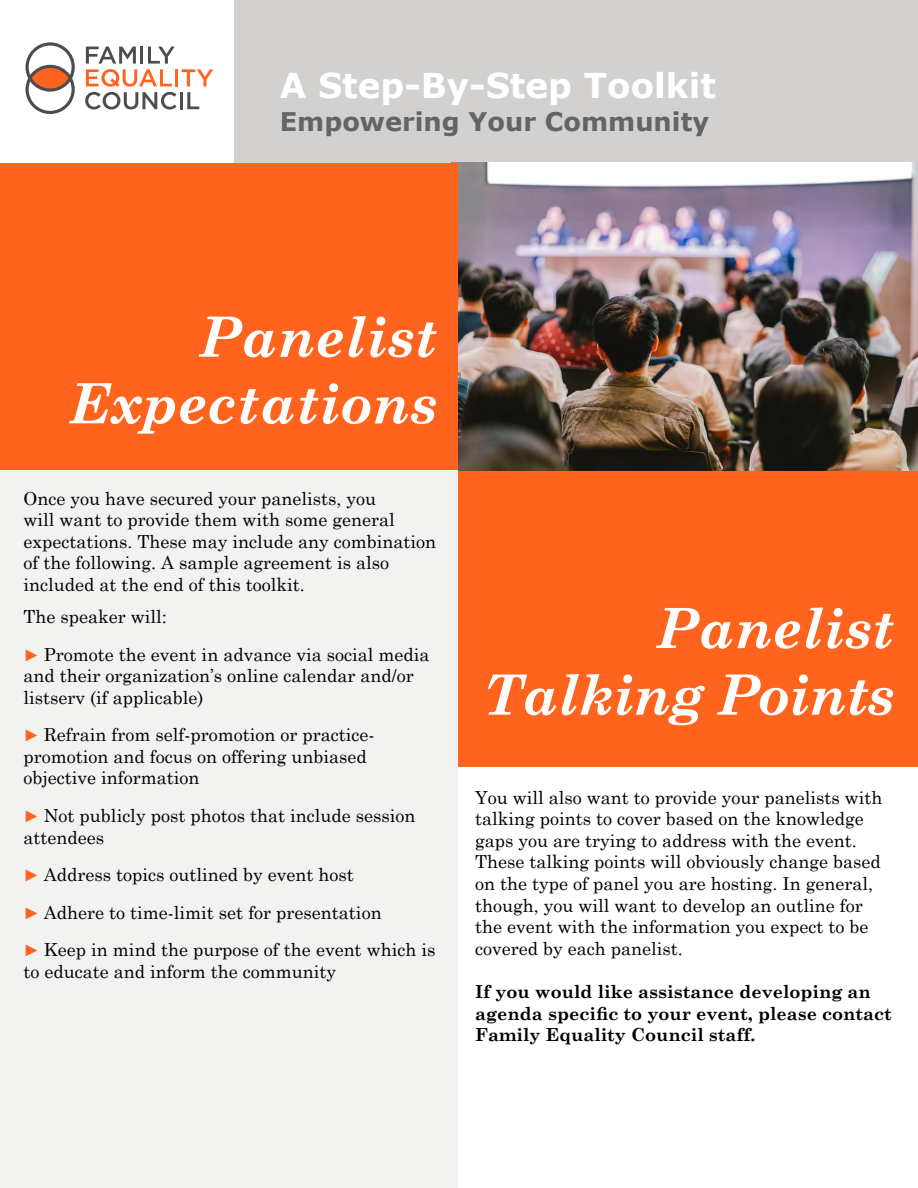
<style>
.page{position:relative;width:918px;height:1188px;background:#fff}
.page>*{position:absolute;margin:0;border:0;box-sizing:border-box;transform-origin:0 0}
.t1{font:italic 700 55.5px/66.6px "Century Schoolbook";letter-spacing:-.02em;color:#fff;text-align:right}
.t2{font:italic 700 55.5px/66.6px "Century Schoolbook";color:#fff;text-align:right}
.t3{font:700 34.2px "Verdana";color:#fff}
.t4{font:700 25.65px "Verdana";color:#636466}
.t5{font:18px/21.6px "Century Schoolbook";color:#000}
.t6{font:700 18px/21.6px "Century Schoolbook";color:#000}
.s1{font-family:"Arial";font-size:16.5px;color:#ff641f}
</style>
<div class="page">
<div style="left:234px;top:0;width:684px;height:163px;background:#d3d1cf"></div>
<img style="left:457px;top:163px;width:461px;height:308px">
<div style="left:0;top:163px;width:457px;height:307px;background:#ff641f"></div>
<div style="left:457px;top:471px;width:461px;height:295px;background:#ff641f"></div>
<div style="left:0;top:470px;width:457px;height:718px;background:#f2f2f1"></div>
<svg style="left:26px;top:42px;width:49px;height:72px"></svg>
<svg style="left:85px;top:46px;width:128px;height:64px"></svg>
<h2 class="t3" style="left:280px;top:62px;width:438px">A Step-By-Step Toolkit</h2>
<h3 class="t4" style="left:280px;top:104px;width:431px">Empowering Your Community</h3>
<h1 class="t2" style="left:69px;top:302px;width:369px">Panelist<br>Expectations</h1>
<p class="t5" style="left:23px;top:487px;width:414px">Once you have secured your panelists, you<br>will want to provide them with some general expectations. These may include any combination of the following. A sample agreement is also included at the end of this toolkit.</p>
<p class="t5" style="left:23px;top:597px;width:407px;line-height:37.5px">The speaker will:<br><span class="s1">►</span> Promote the event in advance via social media</p>
<p class="t5" style="left:23px;top:664px;width:392px">and their organization’s online calendar and/or listserv (if applicable)</p>
<p class="t5" style="left:23px;top:724px;width:353px"><span class="s1">►</span> Refrain from self-promotion or practice&shy;promotion and focus on offering unbiased objective information</p>
<p class="t5" style="left:23px;top:804px;width:393px"><span class="s1">►</span> Not publicly post photos that include session attendees</p>
<p class="t5" style="left:23px;top:855px;width:413px;line-height:37.5px"><span class="s1">►</span> Address topics outlined by event host<br><span class="s1">►</span> Adhere to time-limit set for presentation<br><span class="s1">►</span> Keep in mind the purpose of the event which is</p>
<p class="t5" style="left:23px;top:960px;width:314px">to educate and inform the community</p>
<h1 class="t1" style="left:483px;top:593px;width:413px">Panelist<br>Talking Points</h1>
<p class="t5" style="left:475px;top:786px;width:409px">You will also want to provide your panelists with talking points to cover based on the knowledge gaps you are trying to address with the event.<br>These talking points will obviously change based on the type of panel you are hosting. In general, though, you will want to develop an outline for the event with the information you expect to be covered by each panelist.</p>
<p class="t6" style="left:475px;top:980px;width:418px">If you would like assistance developing an agenda specific to your event, please contact<br>Family Equality Council staff.</p>
</div>
